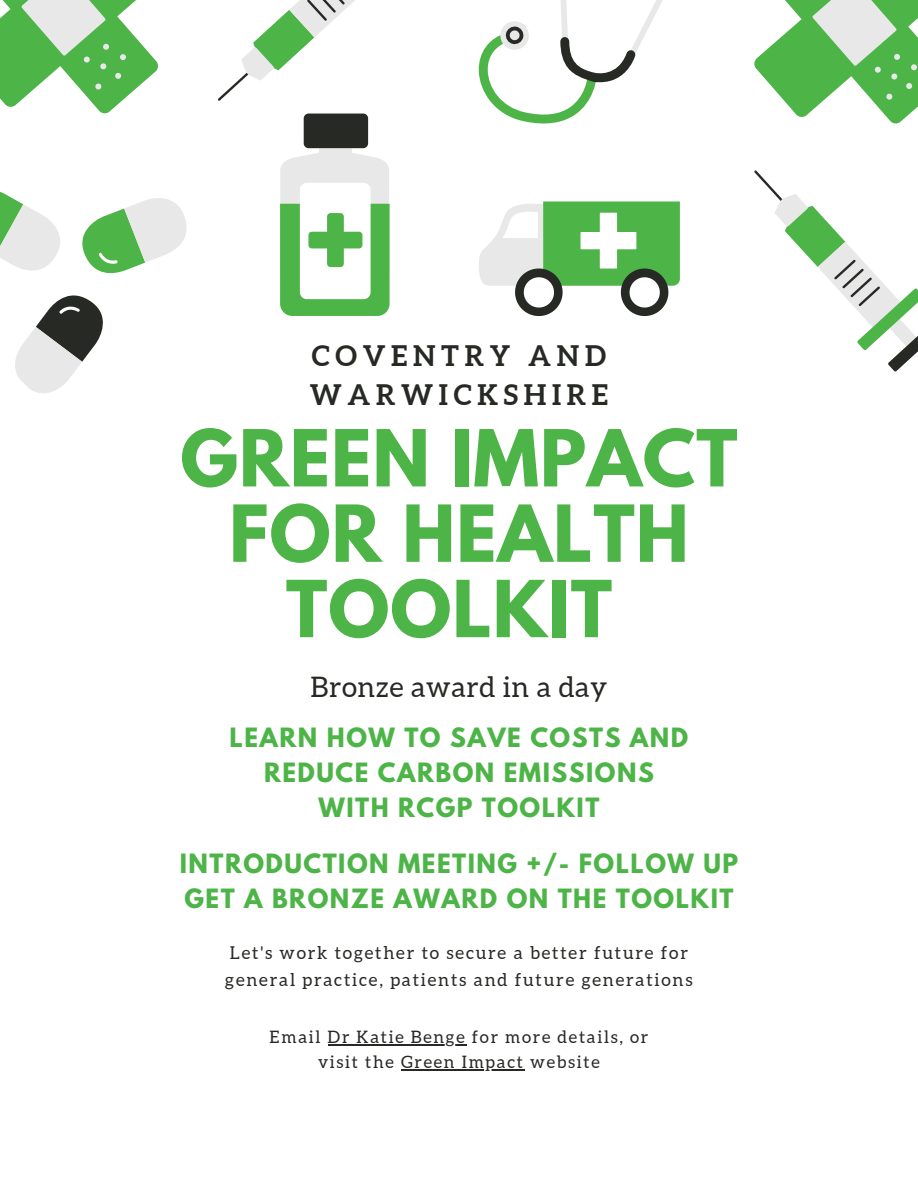
<style>
.page{position:relative;width:918px;height:1188px;background:#fff}
.page>*{position:absolute;margin:0;border:0;box-sizing:border-box;transform-origin:0 0}
.t1{font:700 69.6px/75.3px "League Spartan";letter-spacing:.015em;color:#4db447;text-align:center}
.t2{font:700 28.35px/38.8px "Aleo";letter-spacing:.2em;color:#272925}
.t3{font:28.35px "Aleo";letter-spacing:.025em;color:#272925}
.t4{font:700 23.55px/34.8px "League Spartan";letter-spacing:.065em;color:#4db447;text-align:center}
.t5{font:17.7px/26.5px "Aleo";letter-spacing:.1em;color:#272925}
.t6{font:17.1px "Aleo";letter-spacing:.1em;color:#272925}
</style>
<div class="page">
<svg style="left:479px;top:0;width:184px;height:124px"></svg>
<svg style="left:479px;top:201px;width:201px;height:115px"></svg>
<svg style="left:0;top:191px;width:187px;height:202px"></svg>
<svg style="left:280px;top:148px;width:110px;height:168px;background:#97ce94"></svg>
<div style="left:300px;top:183px;width:71px;height:116px;background:#fff;border-radius:7px"></div>
<div style="left:304px;top:114px;width:64px;height:34px;background:#272925;border-radius:5px"></div>
<div style="left:308px;top:232px;width:54px;height:16px;background:#4db447;border-radius:4px"></div>
<div style="left:327px;top:213px;width:17px;height:54px;background:#4db447;border-radius:4px"></div>
<svg style="left:0;top:0;width:158px;height:114px"></svg>
<svg style="left:218px;top:0;width:137px;height:101px"></svg>
<svg style="left:754px;top:0;width:164px;height:124px"></svg>
<svg style="left:754px;top:170px;width:164px;height:202px"></svg>
<hr style="left:328px;top:1044px;width:139px;height:2px;background:#272925">
<hr style="left:401px;top:1069px;width:124px;height:1px;background:#272925">
<p class="t2" style="left:310px;top:336px;width:300px">COVENTRY AND<br>WARWICKSHIRE</p>
<p class="t1" style="left:180px;top:430px;width:559px">GREEN IMPACT<br>FOR HEALTH<br>TOOLKIT</p>
<p class="t3" style="left:311px;top:671px;width:298px">Bronze award in a day</p>
<p class="t4" style="left:230px;top:723px;width:460px">LEARN HOW TO SAVE COSTS AND<br>REDUCE CARBON EMISSIONS<br>WITH RCGP TOOLKIT</p>
<h2 class="t4" style="left:180px;top:848px;width:560px;line-height:35.4px;text-align:left">INTRODUCTION MEETING +/- FOLLOW UP<br>GET A BRONZE AWARD ON THE TOOLKIT</h2>
<p class="t5" style="left:225px;top:940px;width:469px">Let's work together to secure a better future for general practice, patients and future generations</p>
<p class="t6" style="left:270px;top:1028px;width:380px">Email Dr Katie Benge for more details, or</p>
<p class="t6" style="left:318px;top:1052px;width:283px">visit the Green Impact website</p>
</div>
